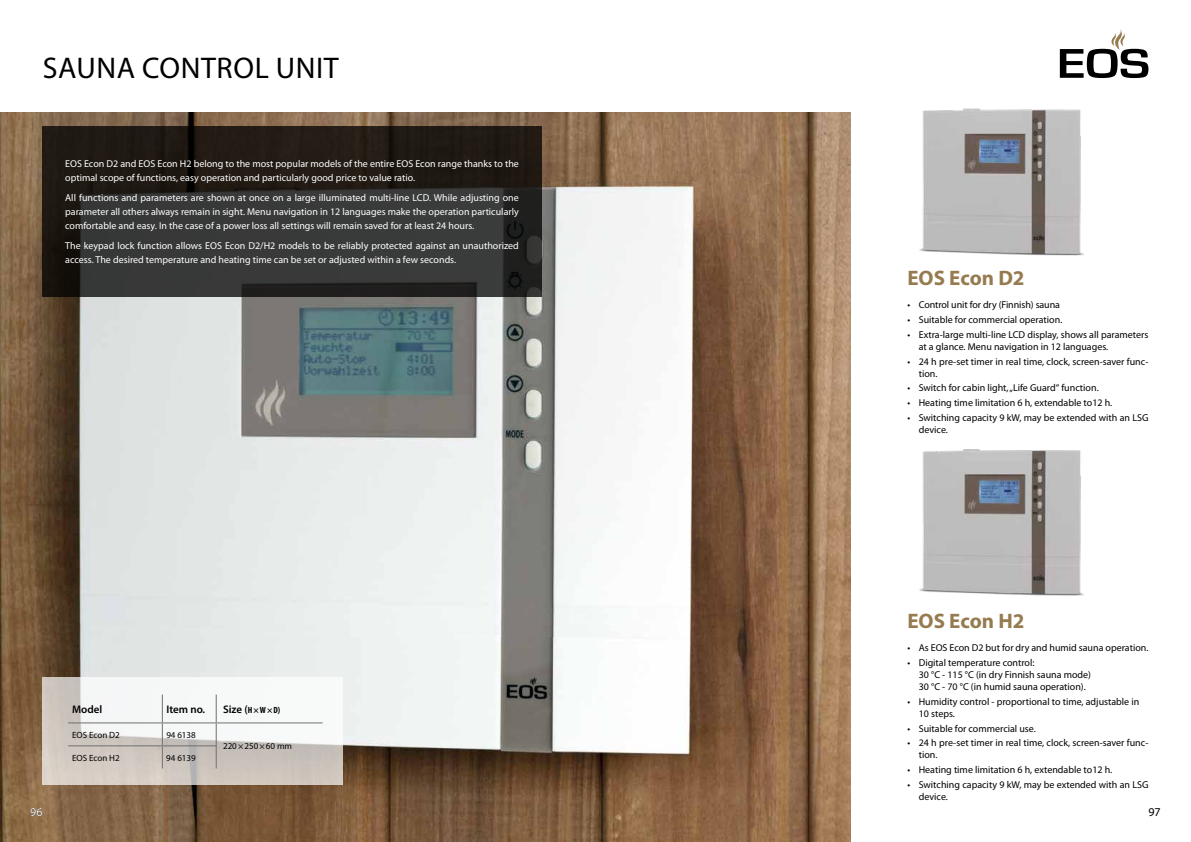
<style>
.page{position:relative;width:1191px;height:842px;background:#fff}
.page>*{position:absolute;margin:0;border:0;box-sizing:border-box;transform-origin:0 0}
.t1{font:30px "Myriad Pro";letter-spacing:.02em;color:#000}
.t2{font:700 21px "Myriad Pro";color:#967b50}
.t3{font:12px "Myriad Pro";color:#000}
.t4{font:12px "Myriad Pro";color:#fff}
.t5{font:600 11px "Myriad Pro";color:#000}
.t6{font:10px/12px "Myriad Pro";color:#000}
.t7{font:10px/14px "Myriad Pro";color:#fff}
.t8{font:9px "Myriad Pro";color:#000}
.t9{font:700 condensed 9px "Myriad Pro";color:#000}
.s1{font-weight:600;font-stretch:normal;font-size:11px}
</style>
<div class="page">
<svg style="left:1059px;top:29px;width:89px;height:49px"></svg>
<img style="left:0;top:113px;width:850px;height:729px">
<svg style="left:43px;top:677px;width:300px;height:108px"></svg>
<svg style="left:43px;top:126px;width:498px;height:170px"></svg>
<img style="left:919px;top:108px;width:165px;height:148px">
<img style="left:919px;top:449px;width:165px;height:147px">
<svg style="left:162px;top:694px;width:1px;height:74px"></svg>
<svg style="left:216px;top:694px;width:1px;height:74px"></svg>
<hr style="left:68px;top:722px;width:94px;height:1px;background:#706f6f">
<hr style="left:162px;top:722px;width:54px;height:1px;background:#706f6f">
<hr style="left:216px;top:722px;width:106px;height:1px;background:#706f6f">
<hr style="left:68px;top:745px;width:94px;height:1px;background:#706f6f">
<hr style="left:162px;top:745px;width:54px;height:1px;background:#706f6f">
<h1 class="t1" style="left:43px;top:49px;width:297px">SAUNA CONTROL UNIT</h1>
<p class="t7" style="left:65px;top:157px;width:455px">EOS Econ D2 and EOS Econ H2 belong to the most popular models of the entire EOS Econ range thanks to the optimal scope of functions, easy operation and particularly good price to value ratio.</p>
<p class="t7" style="left:65px;top:190px;width:455px;text-align:justify">All functions and parameters are shown at once on a large illuminated multi-line LCD. While adjusting one parameter all others always remain in sight. Menu navigation in 12 languages make the operation particularly comfortable and easy. In the case of a power loss all settings will remain saved for at least 24 hours.</p>
<p class="t7" style="left:65px;top:238px;width:455px">The keypad lock function allows EOS Econ D2/H2 models to be reliably protected against an unauthorized access. The desired temperature and heating time can be set or adjusted within a few seconds.</p>
<p class="t4" style="left:30px;top:804px;width:14px">96</p>
<p class="t5" style="left:72px;top:702px;width:32px">Model</p>
<p class="t5" style="left:166px;top:702px;width:40px">Item no.</p>
<p class="t9" style="left:223px;top:704px;width:59px"><span class="s1">Size (</span>H×W×D)</p>
<p class="t8" style="left:72px;top:729px;width:49px">EOS Econ D2</p>
<p class="t8" style="left:166px;top:729px;width:31px">94 6138</p>
<p class="t8" style="left:223px;top:741px;width:71px">220×250×60 mm</p>
<p class="t8" style="left:72px;top:752px;width:49px">EOS Econ H2</p>
<p class="t8" style="left:166px;top:752px;width:31px">94 6139</p>
<h2 class="t2" style="left:907px;top:264px;width:119px">EOS Econ D2</h2>
<p class="t6" style="left:907px;top:298px;width:154px">• Control unit for dry (Finnish) sauna</p>
<p class="t6" style="left:907px;top:313px;width:156px">• Suitable for commercial operation.</p>
<p class="t6" style="left:918px;top:328px;width:231px;text-indent:-11px">• Extra-large multi-line LCD display, shows all parameters at a glance. Menu navigation in 12 languages.</p>
<p class="t6" style="left:918px;top:355px;width:231px;text-indent:-11px">• 24 h pre-set timer in real time, clock, screen-saver func&shy;tion.</p>
<p class="t6" style="left:907px;top:382px;width:193px">• Switch for cabin light, „Life Guard“ function.</p>
<p class="t6" style="left:907px;top:397px;width:206px">• Heating time limitation 6 h, extendable to12 h.</p>
<p class="t6" style="left:918px;top:411px;width:231px;text-indent:-11px">• Switching capacity 9 kW, may be extended with an LSG device.</p>
<h2 class="t2" style="left:907px;top:607px;width:119px">EOS Econ H2</h2>
<p class="t6" style="left:907px;top:641px;width:242px">• As EOS Econ D2 but for dry and humid sauna operation.</p>
<p class="t6" style="left:918px;top:656px;width:174px;text-indent:-11px">• Digital temperature control:<br>30 °C - 115 °C (in dry Finnish sauna mode)<br>30 °C - 70 °C (in humid sauna operation).</p>
<p class="t6" style="left:918px;top:695px;width:222px;text-indent:-11px">• Humidity control - proportional to time, adjustable in<br>10 steps.</p>
<p class="t6" style="left:907px;top:722px;width:130px">• Suitable for commercial use.</p>
<p class="t6" style="left:918px;top:737px;width:231px;text-indent:-11px">• 24 h pre-set timer in real time, clock, screen-saver func&shy;tion.</p>
<p class="t6" style="left:907px;top:764px;width:206px">• Heating time limitation 6 h, extendable to12 h.</p>
<p class="t6" style="left:918px;top:778px;width:231px;text-indent:-11px">• Switching capacity 9 kW, may be extended with an LSG device.</p>
<p class="t3" style="left:1148px;top:804px;width:14px">97</p>
</div>
